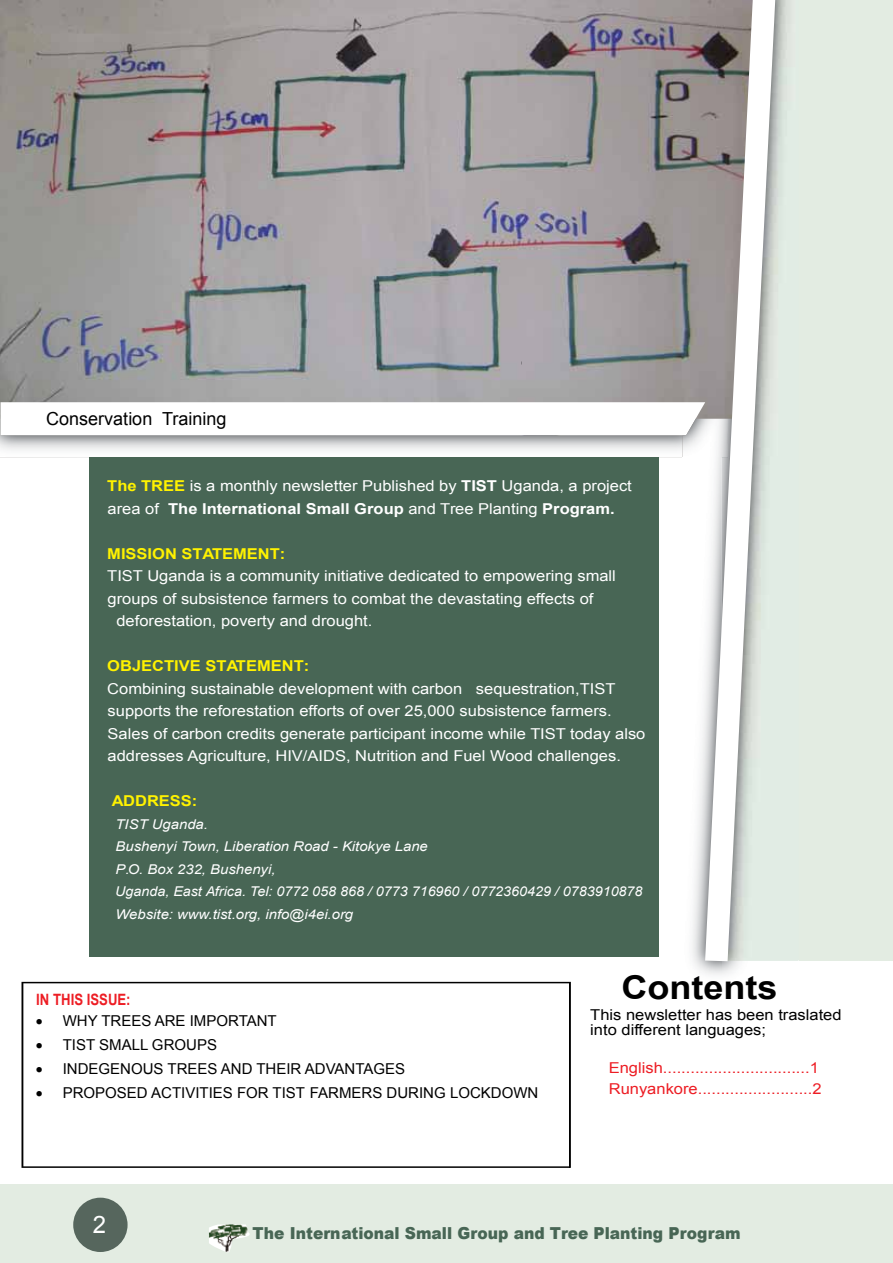
<style>
.page{position:relative;width:893px;height:1263px;background:#fff}
.page>*{position:absolute;margin:0;border:0;box-sizing:border-box;transform-origin:0 0}
.t1{font:700 32.85px "Arial";color:#000;scale:1.1 1}
.t2{font:24px "Arial";color:#fff}
.t3{font:18px "Arial";color:#000}
.t4{font:900 16.5px "Arial";color:#486655;scale:.94 1}
.t5{font:700 15.6px "Arial";color:#ed1d24;scale:.84 1}
.t6{font:15px/22.5px "Arial";color:#fff;scale:1.1 1}
.t7{font:15px "Arial";color:#000}
.t8{font:15px/21px "Arial";color:#ed1d24;scale:1.1 1}
.t9{font:15px/15px "Arial";color:#000;scale:1.1 1}
.t10{font:700 15px "Arial";color:#fff200;scale:1.1 1}
.t11{font:italic 13.5px/22.5px "Arial";color:#fff;scale:1.1 1}
.s1{font-weight:700;color:#fff200}
.s2{font-weight:700}
</style>
<div class="page">
<div style="left:0;top:1184px;width:893px;height:79px;background:#e3ece2"></div>
<div style="left:73px;top:1198px;width:55px;height:54px;background:#56665d;border-radius:50%"></div>
<img style="left:209px;top:1224px;width:41px;height:28px">
<img style="left:0;top:1px;width:705px;height:418px">
<div style="left:798px;top:0;width:95px;height:961px;background:#e3ece2"></div>
<img style="left:0;top:419px;width:703px;height:39px">
<svg style="left:1px;top:402px;width:704px;height:33px"></svg>
<img style="left:721px;top:961px;width:19px;height:14px">
<img style="left:692px;top:693px;width:29px;height:282px">
<img style="left:775px;top:0;width:23px;height:961px">
<svg style="left:705px;top:0;width:70px;height:961px"></svg>
<div style="left:89px;top:458px;width:570px;height:499px;background:#486655"></div>
<svg style="left:22px;top:982px;width:549px;height:186px"></svg>
<p class="t3" style="left:46px;top:407px;width:182px">Conservation Training</p>
<p class="t6" style="left:107px;top:475px;width:478px"><span class="s1">The TREE</span> is a monthly newsletter Published by <span class="s2">TIST</span> Uganda, a project area of <span class="s2">The International Small Group</span> and Tree Planting <span class="s2">Program.</span></p>
<p class="t10" style="left:107px;top:543px;width:163px">MISSION STATEMENT:</p>
<p class="t6" style="left:107px;top:565px;width:464px">TIST Uganda is a community initiative dedicated to empowering small</p>
<p class="t6" style="left:108px;top:587px;width:443px">groups of subsistence farmers to combat the devastating effects of</p>
<p class="t6" style="left:116px;top:610px;width:234px">deforestation, poverty and drought.</p>
<p class="t10" style="left:107px;top:656px;width:185px">OBJECTIVE STATEMENT:</p>
<p class="t6" style="left:107px;top:677px;width:491px">Combining sustainable development with carbon sequestration,TIST supports the reforestation efforts of over 25,000 subsistence farmers.<br>Sales of carbon credits generate participant income while TIST today also addresses Agriculture, HIV/AIDS, Nutrition and Fuel Wood challenges.</p>
<p class="t10" style="left:112px;top:791px;width:79px">ADDRESS:</p>
<p class="t11" style="left:115px;top:813px;width:481px">TIST Uganda.<br>Bushenyi Town, Liberation Road - Kitokye Lane<br>P.O. Box 232, Bushenyi,<br>Uganda, East Africa. Tel: 0772 058 868 / 0773 716960 / 0772360429 / 0783910878<br>Website: www.tist.org, info@i4ei.org</p>
<p class="t5" style="left:36px;top:989px;width:114px">IN THIS ISSUE:</p>
<p class="t7" style="left:36px;top:1011px;width:242px">• WHY TREES ARE IMPORTANT</p>
<p class="t7" style="left:36px;top:1035px;width:183px">• TIST SMALL GROUPS</p>
<p class="t7" style="left:36px;top:1059px;width:371px">• INDEGENOUS TREES AND THEIR ADVANTAGES</p>
<p class="t7" style="left:36px;top:1083px;width:504px">• PROPOSED ACTIVITIES FOR TIST FARMERS DURING LOCKDOWN</p>
<h1 class="t1" style="left:621px;top:966px;width:144px">Contents</h1>
<p class="t9" style="left:590px;top:1007px;width:230px">This newsletter has been traslated into different languages;</p>
<p class="t8" style="left:609px;top:1057px;width:195px">English................................1<br>Runyankore.........................2</p>
<h2 class="t2" style="left:93px;top:1209px;width:15px">2</h2>
<p class="t4" style="left:252px;top:1221px;width:521px">The International Small Group and Tree Planting Program</p>
</div>
